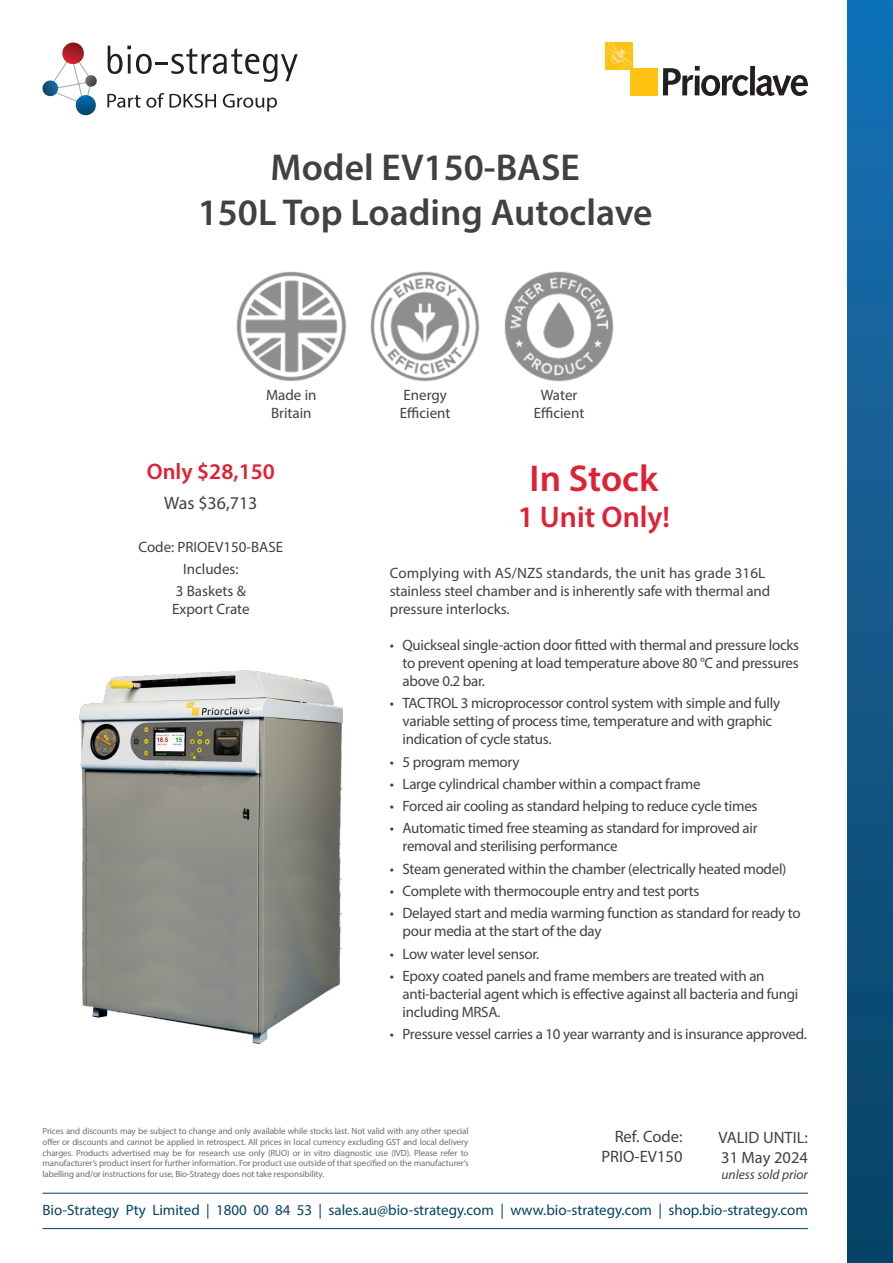
<style>
.page{position:relative;width:893px;height:1263px;background:#fff}
.page>*{position:absolute;margin:0;border:0;box-sizing:border-box;transform-origin:0 0}
.t1{font:600 37.5px/45px "Myriad Pro";color:#414142;text-align:center}
.t2{font:600 37.5px "Myriad Pro";color:#de2134}
.t3{font:600 30px "Myriad Pro";color:#de2134}
.t4{font:600 22.5px "Myriad Pro";color:#de2134}
.t5{font:18px "Myriad Pro";color:#414142}
.Valid___Ref{font:16.5px "Myriad Pro";color:#414142}
.t6{font:15px/18px "Myriad Pro";letter-spacing:-.02em;color:#414142}
.t7{font:15px "Myriad Pro";color:#034466}
.t8{font:15px "Myriad Pro";color:#414142}
.t9{font:italic 13.5px "Myriad Pro";color:#414142}
.T_C_s_back_page{font:9px/10.8px "Myriad Pro";letter-spacing:-.01em;color:#6d6e70;text-align:justify}
</style>
<div class="page">
<svg style="left:663px;top:66px;width:85px;height:30px"></svg>
<div style="left:750px;top:66px;width:5px;height:29px;background:#231f20"></div>
<svg style="left:756px;top:75px;width:52px;height:21px"></svg>
<div style="left:605px;top:43px;width:27px;height:27px;background:#fec210"></div>
<svg style="left:605px;top:43px;width:27px;height:26px"></svg>
<div style="left:630px;top:68px;width:28px;height:27px;background:#fec210"></div>
<img style="left:79px;top:670px;width:263px;height:374px">
<img style="left:237px;top:272px;width:109px;height:109px">
<img style="left:370px;top:272px;width:110px;height:109px">
<img style="left:504px;top:272px;width:110px;height:109px">
<svg style="left:107px;top:93px;width:109px;height:15px"></svg>
<svg style="left:223px;top:94px;width:54px;height:17px"></svg>
<svg style="left:42px;top:43px;width:55px;height:72px"></svg>
<svg style="left:108px;top:46px;width:190px;height:36px"></svg>
<div style="left:847px;top:0;width:46px;height:1263px;background:linear-gradient(to bottom,#1870b5,#0b4364)"></div>
<hr style="left:43px;top:1193px;width:765px;height:1px;background:#034466">
<hr style="left:43px;top:1228px;width:765px;height:1px;background:#034466">
<p class="t1" style="left:198px;top:143px;width:456px">Model EV150-BASE<br>150L Top Loading Autoclave</p>
<p class="t6" style="left:266px;top:385px;width:52px">Made in</p>
<p class="t8" style="left:271px;top:403px;width:42px">Britain</p>
<p class="t4" style="left:147px;top:457px;width:130px">Only $28,150</p>
<p class="t5" style="left:164px;top:492px;width:95px">Was $36,713</p>
<p class="t8" style="left:138px;top:537px;width:146px">Code: PRIOEV150-BASE</p>
<p class="t8" style="left:183px;top:560px;width:57px">Includes:</p>
<p class="t8" style="left:176px;top:582px;width:71px">3 Baskets &amp;</p>
<p class="t8" style="left:172px;top:600px;width:79px">Export Crate</p>
<p class="t6" style="left:403px;top:385px;width:45px">Energy</p>
<p class="t6" style="left:400px;top:403px;width:52px">Efficient</p>
<p class="t6" style="left:541px;top:385px;width:38px">Water</p>
<p class="t6" style="left:534px;top:403px;width:52px">Efficient</p>
<p class="t2" style="left:530px;top:454px;width:130px">In Stock</p>
<p class="t3" style="left:518px;top:497px;width:154px">1 Unit Only!</p>
<p class="t6" style="left:390px;top:564px;width:382px">Complying with AS/NZS standards, the unit has grade 316L stainless steel chamber and is inherently safe with thermal and pressure interlocks.</p>
<p class="t6" style="left:403px;top:636px;width:398px;text-align:justify;text-indent:-13px">• Quickseal single-action door fitted with thermal and pressure locks to prevent opening at load temperature above 80 °C and pressures above 0.2 bar.</p>
<p class="t6" style="left:403px;top:694px;width:379px;text-indent:-13px">• TACTROL 3 microprocessor control system with simple and fully variable setting of process time, temperature and with graphic indication of cycle status.</p>
<p class="t6" style="left:390px;top:752px;width:131px">• 5 program memory</p>
<p class="t6" style="left:390px;top:775px;width:312px">• Large cylindrical chamber within a compact frame</p>
<p class="t6" style="left:390px;top:797px;width:369px">• Forced air cooling as standard helping to reduce cycle times</p>
<p class="t6" style="left:403px;top:819px;width:356px;text-indent:-13px">• Automatic timed free steaming as standard for improved air removal and sterilising performance</p>
<p class="t6" style="left:390px;top:859px;width:398px">• Steam generated within the chamber (electrically heated model)</p>
<p class="t6" style="left:390px;top:882px;width:311px">• Complete with thermocouple entry and test ports</p>
<p class="t6" style="left:403px;top:904px;width:400px;text-indent:-13px">• Delayed start and media warming function as standard for ready to pour media at the start of the day</p>
<p class="t6" style="left:390px;top:944px;width:151px">• Low water level sensor.</p>
<p class="t6" style="left:403px;top:966px;width:397px;text-indent:-13px">• Epoxy coated panels and frame members are treated with an anti-bacterial agent which is effective against all bacteria and fungi including MRSA.</p>
<p class="t6" style="left:390px;top:1025px;width:419px">• Pressure vessel carries a 10 year warranty and is insurance approved.</p>
<p class="T_C_s_back_page" style="left:43px;top:1125px;width:428px">Prices and discounts may be subject to change and only available while stocks last. Not valid with any other special offer or discounts and cannot be applied in retrospect. All prices in local currency excluding GST and local delivery charges. Products advertised may be for research use only (RUO) or in vitro diagnostic use (IVD). Please refer to manufacturer’s product insert for further information. For product use outside of that specified on the manufacturer’s labelling and/or instructions for use, Bio-Strategy does not take responsibility.</p>
<p class="t7" style="left:43px;top:1200px;width:767px">Bio-Strategy Pty Limited | 1800 00 84 53 | sales.au@bio-strategy.com | www.bio-strategy.com | shop.bio-strategy.com</p>
<p class="Valid___Ref" style="left:615px;top:1127px;width:69px">Ref. Code:</p>
<p class="Valid___Ref" style="left:601px;top:1146px;width:83px">PRIO-EV150</p>
<p class="Valid___Ref" style="left:718px;top:1128px;width:91px">VALID UNTIL:</p>
<p class="Valid___Ref" style="left:721px;top:1147px;width:88px">31 May 2024</p>
<p class="t9" style="left:721px;top:1166px;width:88px">unless sold prior</p>
</div>
